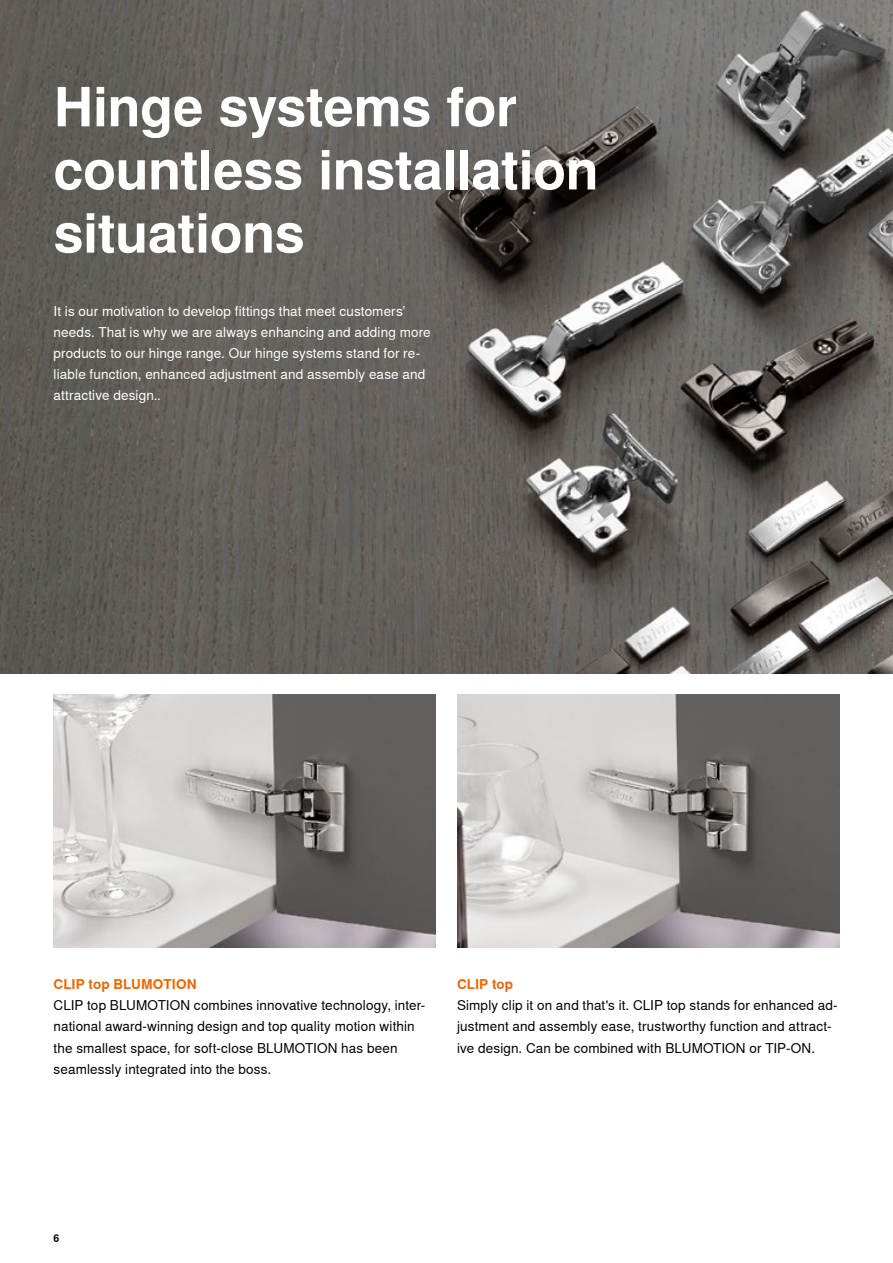
<style>
.page{position:relative;width:893px;height:1263px;background:#fff}
.page>*{position:absolute;margin:0;border:0;box-sizing:border-box;transform-origin:0 0}
._36_Head_A4_White_Bold{font:700 54px/63.2px "Nimbus Sans Global";letter-spacing:-.01em;color:#fff}
._09_Copy_Black_Regular{font:13.5px/21px "Nimbus Sans Global";letter-spacing:.01em;color:#000}
._09_Copy_White_Regular{font:13.5px/21px "Nimbus Sans Global";letter-spacing:.01em;color:#fff}
._09_Copy_Orange_Bold{font:700 13.5px "Nimbus Sans Global";letter-spacing:.01em;color:#ec6602}
.t1{font:700 10.5px "Nimbus Sans Global";color:#000}
</style>
<div class="page">
<img style="left:0;top:0;width:893px;height:674px">
<img style="left:54px;top:695px;width:382px;height:252px">
<img style="left:457px;top:695px;width:382px;height:252px">
<p class="_36_Head_A4_White_Bold" style="left:54px;top:76px;width:547px">Hinge systems for countless installation situations</p>
<p class="_09_Copy_White_Regular" style="left:54px;top:301px;width:379px">It is our motivation to develop fittings that meet customers’ needs. That is why we are always enhancing and adding more products to our hinge range. Our hinge systems stand for re&shy;liable function, enhanced adjustment and assembly ease and attractive design..</p>
<p class="_09_Copy_Orange_Bold" style="left:54px;top:977px;width:145px">CLIP top BLUMOTION</p>
<p class="_09_Copy_Black_Regular" style="left:54px;top:995px;width:373px">CLIP top BLUMOTION combines innovative technology, inter&shy;national award-winning design and top quality motion within the smallest space, for soft-close BLUMOTION has been seamlessly integrated into the boss.</p>
<p class="_09_Copy_Orange_Bold" style="left:457px;top:977px;width:58px">CLIP top</p>
<p class="_09_Copy_Black_Regular" style="left:457px;top:995px;width:382px">Simply clip it on and that's it. CLIP top stands for enhanced ad&shy;justment and assembly ease, trustworthy function and attract&shy;ive design. Can be combined with BLUMOTION or TIP-ON.</p>
<p class="t1" style="left:54px;top:1232px;width:7px">6</p>
</div>
